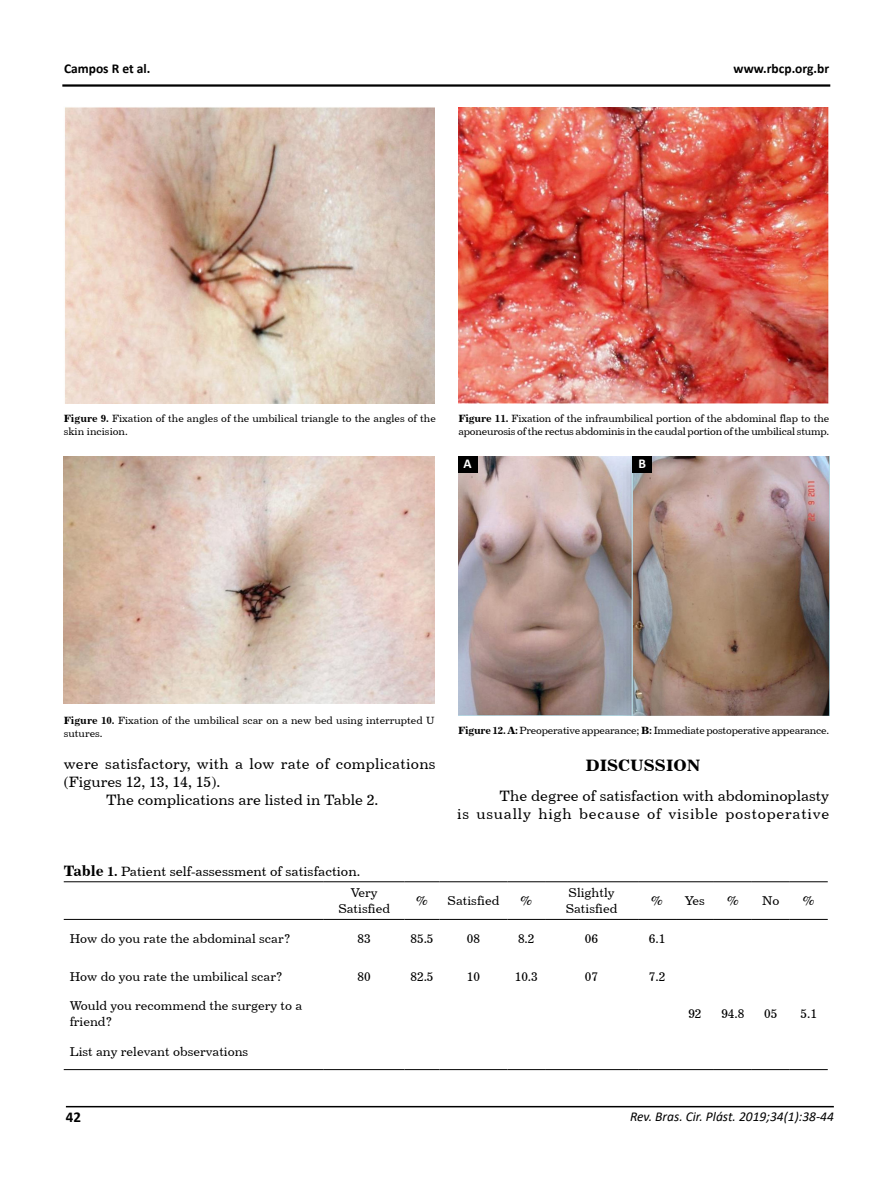
<style>
.page{position:relative;width:893px;height:1191px;background:#fff}
.page>*{position:absolute;margin:0;border:0;box-sizing:border-box;transform-origin:0 0}
.t1{font:16.5px "Century 731 BT Bold A";color:#000}
.t2{font:15px/18px "Century 731 BT Roman A";letter-spacing:.025em;color:#000;text-align:right}
.t3{font:15px "Century 731 BT Roman A";color:#000}
.t4{font:15px "Century 731 BT Roman A";letter-spacing:.02em;color:#000}
.t5{font:700 15px "Calibri";color:#000}
.t6{font:13.5px "Century 731 BT Roman A";color:#000}
.t7{font:italic 13.5px "Calibri";color:#000}
.t8{font:700 13.5px "Calibri";color:#000}
.t9{font:700 13.5px "Calibri";color:#fff}
.t10{font:12.75px/15.9px "Century 731 BT Roman A";color:#000}
.t11{font:10.5px/13.2px "Century 731 BT Roman A";letter-spacing:-.01em;color:#000}
.s1{font-family:"Century 731 BT Bold A"}
.s2{font-family:"Century 731 BT Bold A";font-size:15px}
</style>
<div class="page">
<hr style="left:66px;top:1106px;width:768px;height:1px;background:#000">
<hr style="left:62px;top:84px;width:768px;height:3px;background:#000">
<img style="left:65px;top:107px;width:370px;height:296px">
<img style="left:64px;top:456px;width:371px;height:248px">
<img style="left:458px;top:107px;width:371px;height:297px">
<hr style="left:64px;top:919px;width:260px;height:1px;background:#000">
<hr style="left:324px;top:919px;width:81px;height:1px;background:#000">
<hr style="left:405px;top:919px;width:34px;height:1px;background:#000">
<hr style="left:439px;top:919px;width:69px;height:1px;background:#000">
<hr style="left:508px;top:919px;width:37px;height:1px;background:#000">
<hr style="left:545px;top:919px;width:93px;height:1px;background:#000">
<hr style="left:638px;top:919px;width:38px;height:1px;background:#000">
<hr style="left:676px;top:919px;width:38px;height:1px;background:#000">
<hr style="left:714px;top:919px;width:38px;height:1px;background:#000">
<hr style="left:752px;top:919px;width:38px;height:1px;background:#000">
<hr style="left:790px;top:919px;width:38px;height:1px;background:#000">
<hr style="left:64px;top:881px;width:260px;height:1px;background:#000">
<hr style="left:324px;top:881px;width:81px;height:1px;background:#000">
<hr style="left:405px;top:881px;width:34px;height:1px;background:#000">
<hr style="left:439px;top:881px;width:69px;height:1px;background:#000">
<hr style="left:508px;top:881px;width:37px;height:1px;background:#000">
<hr style="left:545px;top:881px;width:93px;height:1px;background:#000">
<hr style="left:638px;top:881px;width:38px;height:1px;background:#000">
<hr style="left:676px;top:881px;width:38px;height:1px;background:#000">
<hr style="left:714px;top:881px;width:38px;height:1px;background:#000">
<hr style="left:752px;top:881px;width:38px;height:1px;background:#000">
<hr style="left:790px;top:881px;width:38px;height:1px;background:#000">
<hr style="left:64px;top:1069px;width:260px;height:1px;background:#000">
<hr style="left:324px;top:1069px;width:81px;height:1px;background:#000">
<hr style="left:405px;top:1069px;width:34px;height:1px;background:#000">
<hr style="left:439px;top:1069px;width:69px;height:1px;background:#000">
<hr style="left:508px;top:1069px;width:37px;height:1px;background:#000">
<hr style="left:545px;top:1069px;width:93px;height:1px;background:#000">
<hr style="left:638px;top:1069px;width:38px;height:1px;background:#000">
<hr style="left:676px;top:1069px;width:38px;height:1px;background:#000">
<hr style="left:714px;top:1069px;width:38px;height:1px;background:#000">
<hr style="left:752px;top:1069px;width:38px;height:1px;background:#000">
<hr style="left:790px;top:1069px;width:38px;height:1px;background:#000">
<img style="left:458px;top:456px;width:371px;height:259px">
<div style="left:458px;top:456px;width:19px;height:16px;background:#000"></div>
<div style="left:633px;top:456px;width:19px;height:16px;background:#000"></div>
<p class="t8" style="left:64px;top:59px;width:88px">Campos R et al.</p>
<p class="t8" style="left:734px;top:59px;width:97px">www.rbcp.org.br</p>
<p class="t11" style="left:64px;top:411px;width:374px"><span class="s1">Figure 9.</span> Fixation of the angles of the umbilical triangle to the angles of the skin incision.</p>
<p class="t11" style="left:458px;top:411px;width:372px"><span class="s1">Figure 11.</span> Fixation of the infraumbilical portion of the abdominal flap to the aponeurosis of the rectus abdominis in the caudal portion of the umbilical stump.</p>
<p class="t9" style="left:464px;top:454px;width:10px">A</p>
<p class="t9" style="left:638px;top:454px;width:9px">B</p>
<p class="t11" style="left:64px;top:713px;width:372px"><span class="s1">Figure 10.</span> Fixation of the umbilical scar on a new bed using interrupted U sutures.</p>
<h2 class="t4" style="left:64px;top:755px;width:373px">were satisfactory, with a low rate of complications</h2>
<h2 class="t3" style="left:64px;top:773px;width:158px">(Figures 12, 13, 14, 15).</h2>
<h2 class="t3" style="left:106px;top:791px;width:274px">The complications are listed in Table 2.</h2>
<p class="t6" style="left:64px;top:862px;width:298px"><span class="s2">Table</span> <span class="s1">1.</span> Patient self-assessment of satisfaction.</p>
<p class="t11" style="left:458px;top:724px;width:372px"><span class="s1">Figure 12. A:</span> Preoperative appearance; <span class="s1">B:</span> Immediate postoperative appearance.</p>
<h1 class="t1" style="left:586px;top:754px;width:116px">DISCUSSION</h1>
<h2 class="t2" style="left:457px;top:787px;width:374px">The degree of satisfaction with abdominoplasty<br>is usually high because of visible postoperative</h2>
<p class="t10" style="left:338px;top:885px;width:53px;text-align:center">Very<br>Satisfied</p>
<p class="t10" style="left:416px;top:893px;width:13px">%</p>
<p class="t10" style="left:448px;top:893px;width:53px">Satisfied</p>
<p class="t10" style="left:520px;top:893px;width:13px">%</p>
<p class="t10" style="left:566px;top:885px;width:53px">Slightly<br>Satisfied</p>
<p class="t10" style="left:651px;top:893px;width:13px">%</p>
<p class="t10" style="left:685px;top:893px;width:21px">Yes</p>
<p class="t10" style="left:727px;top:893px;width:13px">%</p>
<p class="t10" style="left:762px;top:893px;width:19px">No</p>
<p class="t10" style="left:803px;top:893px;width:13px">%</p>
<p class="t10" style="left:70px;top:930px;width:222px">How do you rate the abdominal scar?</p>
<p class="t10" style="left:358px;top:930px;width:15px">83</p>
<p class="t10" style="left:411px;top:930px;width:24px">85.5</p>
<p class="t10" style="left:467px;top:930px;width:15px">08</p>
<p class="t10" style="left:518px;top:930px;width:18px">8.2</p>
<p class="t10" style="left:585px;top:930px;width:15px">06</p>
<p class="t10" style="left:649px;top:930px;width:18px">6.1</p>
<p class="t10" style="left:70px;top:968px;width:215px">How do you rate the umbilical scar?</p>
<p class="t10" style="left:358px;top:968px;width:15px">80</p>
<p class="t10" style="left:411px;top:968px;width:24px">82.5</p>
<p class="t10" style="left:467px;top:968px;width:15px">10</p>
<p class="t10" style="left:515px;top:968px;width:25px">10.3</p>
<p class="t10" style="left:585px;top:968px;width:15px">07</p>
<p class="t10" style="left:649px;top:968px;width:18px">7.2</p>
<p class="t10" style="left:70px;top:997px;width:234px">Would you recommend the surgery to a friend?</p>
<p class="t10" style="left:688px;top:1005px;width:15px">92</p>
<p class="t10" style="left:721px;top:1005px;width:25px">94.8</p>
<p class="t10" style="left:764px;top:1005px;width:15px">05</p>
<p class="t10" style="left:800px;top:1005px;width:18px">5.1</p>
<p class="t10" style="left:70px;top:1043px;width:180px">List any relevant observations</p>
<h2 class="t5" style="left:66px;top:1106px;width:17px">42</h2>
<p class="t7" style="left:630px;top:1107px;width:205px">Rev. Bras. Cir. Plást. 2019;34(1):38-44</p>
</div>
